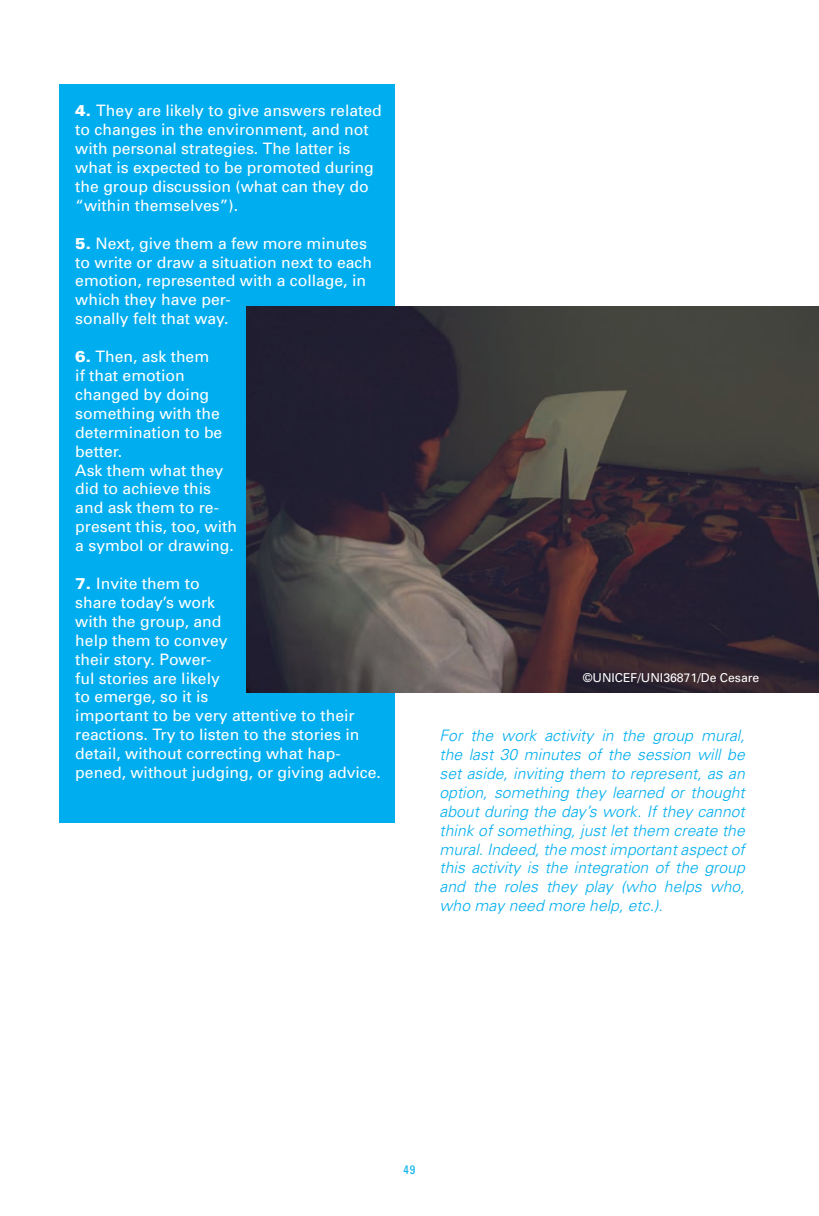
<style>
.page{position:relative;width:819px;height:1216px;background:#fff}
.page>*{position:absolute;margin:0;border:0;box-sizing:border-box;transform-origin:0 0}
.t1{font:15.75px/18.9px "Univers";color:#fff}
.t2{font:italic 300 15.75px/18.9px "Univers";color:#00aeef;text-align:justify}
.t3{font:12.25px "Univers";color:#fff}
.t4{font:condensed 12.25px "Univers";color:#00aeef}
.s1{font-weight:900}
</style>
<div class="page">
<div style="left:60px;top:85px;width:334px;height:738px;background:#00aeef"></div>
<img style="left:247px;top:306px;width:572px;height:387px">
<p class="t1" style="left:75px;top:101px;width:308px"><span class="s1">4.</span> They are likely to give answers related to changes in the environment, and not with personal strategies. The latter is what is expected to be promoted during the group discussion (what can they do “within themselves”).</p>
<p class="t1" style="left:75px;top:233px;width:298px"><span class="s1">5.</span> Next, give them a few more minutes to write or draw a situation next to each emotion, represented with a collage, in which they have per-<br>sonally felt that way.</p>
<p class="t1" style="left:75px;top:347px;width:149px"><span class="s1">6.</span> Then, ask them if that emotion changed by doing something with the determination to be better.</p>
<p class="t1" style="left:75px;top:460px;width:163px">Ask them what they did to achieve this and ask them to re&shy;present this, too, with a symbol or drawing.</p>
<p class="t1" style="left:75px;top:573px;width:307px"><span class="s1">7.</span> Invite them to<br>share today’s work<br>with the group, and<br>help them to convey<br>their story. Power-<br>ful stories are likely<br>to emerge, so it is<br>important to be very attentive to their reactions. Try to listen to the stories in detail, without correcting what hap&shy;pened, without judging, or giving advice.</p>
<p class="t3" style="left:582px;top:670px;width:178px">©UNICEF/UNI36871/De Cesare</p>
<p class="t2" style="left:439px;top:725px;width:307px">For the work activity in the group mural, the last 30 minutes of the session will be set aside, inviting them to represent, as an option, something they learned or thought about during the day’s work. If they cannot think of something, just let them create the mural. Indeed, the most important aspect of this activity is the integration of the group and the roles they play (who helps who, who may need more help, etc.).</p>
<p class="t4" style="left:403px;top:1161px;width:13px">49</p>
</div>
